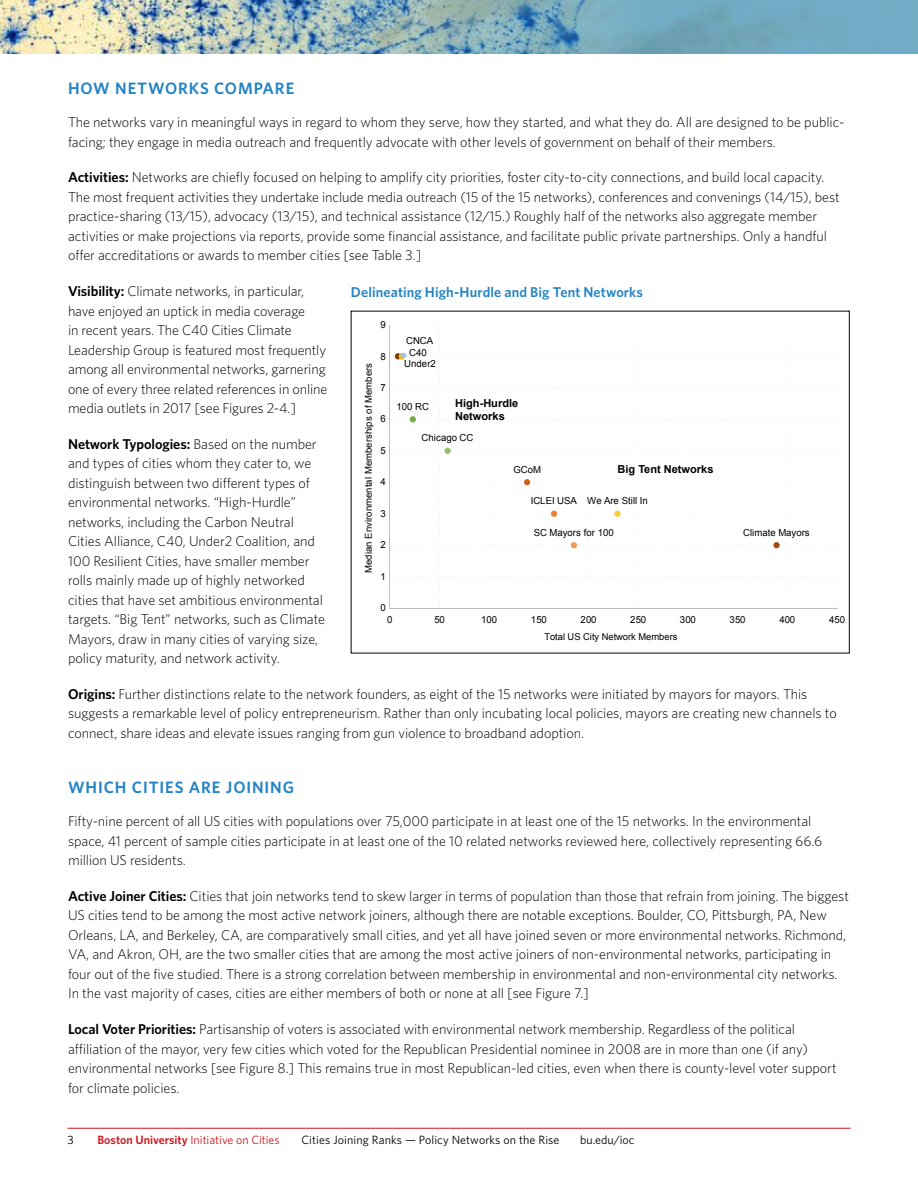
<style>
.page{position:relative;width:918px;height:1188px;background:#fff}
.page>*{position:absolute;margin:0;border:0;box-sizing:border-box;transform-origin:0 0}
.t1{font:600 16.5px "Whitney";letter-spacing:.055em;color:#2484c4}
.t2{font:300 14.25px/19.5px "Whitney";letter-spacing:-.005em;color:#000}
.t3{font:600 14.25px "Whitney";letter-spacing:.01em;color:#2484c4}
.t4{font:12px "Whitney";letter-spacing:.01em;color:#000}
.t5{font:12px "Whitney";color:#ce171e}
.t6{font:700 11.1px/13.6px "Arial";color:#000}
.t7{font:9.75px "Arial";letter-spacing:.005em;color:#000}
.t8{font:9.45px "Arial";letter-spacing:.005em;color:#000}
.s1{font-weight:600}
</style>
<div class="page">
<img style="left:0;top:0;width:918px;height:54px">
<hr style="left:68px;top:1128px;width:782px;height:1px;background:#ce171e">
<hr style="left:390px;top:325px;width:1px;height:283px;background:#bfbfbf">
<hr style="left:390px;top:608px;width:447px;height:1px;background:#bfbfbf">
<svg style="left:551px;top:511px;width:6px;height:6px"></svg>
<svg style="left:410px;top:416px;width:6px;height:6px"></svg>
<svg style="left:773px;top:542px;width:7px;height:6px"></svg>
<svg style="left:571px;top:542px;width:6px;height:6px"></svg>
<svg style="left:614px;top:511px;width:7px;height:6px"></svg>
<svg style="left:445px;top:448px;width:6px;height:6px"></svg>
<svg style="left:524px;top:479px;width:6px;height:6px"></svg>
<svg style="left:395px;top:352px;width:12px;height:7px"></svg>
<p class="t1" style="left:68px;top:77px;width:228px">HOW NETWORKS COMPARE</p>
<p class="t2" style="left:68px;top:112px;width:778px">The networks vary in meaningful ways in regard to whom they serve, how they started, and what they do. All are designed to be public&shy;facing; they engage in media outreach and frequently advocate with other levels of government on behalf of their members.</p>
<p class="t2" style="left:68px;top:167px;width:773px"><span class="s1">Activities:</span> Networks are chiefly focused on helping to amplify city priorities, foster city-to-city connections, and build local capacity.<br>The most frequent activities they undertake include media outreach (15 of the 15 networks), conferences and convenings (14/15), best practice-sharing (13/15), advocacy (13/15), and technical assistance (12/15.) Roughly half of the networks also aggregate member activities or make projections via reports, provide some financial assistance, and facilitate public private partnerships. Only a handful offer accreditations or awards to member cities [see Table 3.]</p>
<p class="t2" style="left:68px;top:281px;width:261px"><span class="s1">Visibility:</span> Climate networks, in particular, have enjoyed an uptick in media coverage<br>in recent years. The C40 Cities Climate Leadership Group is featured most frequently among all environmental networks, garnering one of every three related references in online media outlets in 2017 [see Figures 2-4.]</p>
<p class="t2" style="left:68px;top:434px;width:259px"><span class="s1">Network Typologies:</span> Based on the number and types of cities whom they cater to, we distinguish between two different types of environmental networks. “High-Hurdle” networks, including the Carbon Neutral Cities Alliance, C40, Under2 Coalition, and 100 Resilient Cities, have smaller member rolls mainly made up of highly networked cities that have set ambitious environmental targets. “Big Tent” networks, such as Climate Mayors, draw in many cities of varying size, policy maturity, and network activity.</p>
<p class="t2" style="left:68px;top:684px;width:770px"><span class="s1">Origins:</span> Further distinctions relate to the network founders, as eight of the 15 networks were initiated by mayors for mayors. This suggests a remarkable level of policy entrepreneurism. Rather than only incubating local policies, mayors are creating new channels to connect, share ideas and elevate issues ranging from gun violence to broadband adoption.</p>
<p class="t3" style="left:351px;top:283px;width:294px">Delineating High-Hurdle and Big Tent Networks</p>
<p class="t7" style="left:381px;top:318px;width:7px">9</p>
<p class="t7" style="left:406px;top:334px;width:29px">CNCA</p>
<p class="t7" style="left:404px;top:358px;width:33px">Under2</p>
<p class="t7" style="left:409px;top:346px;width:19px">C40</p>
<p class="t7" style="left:381px;top:350px;width:7px">8</p>
<p class="t8" style="left:362px;top:573px;width:212px;rotate:-90deg">Median Environmental Memberships of Members</p>
<p class="t7" style="left:381px;top:381px;width:7px">7</p>
<p class="t6" style="left:455px;top:396px;width:65px">High-Hurdle<br>Networks</p>
<p class="t7" style="left:397px;top:400px;width:34px">100 RC</p>
<p class="t7" style="left:381px;top:413px;width:7px">6</p>
<p class="t7" style="left:422px;top:431px;width:53px">Chicago CC</p>
<p class="t7" style="left:381px;top:444px;width:7px">5</p>
<p class="t6" style="left:618px;top:462px;width:98px">Big Tent Networks</p>
<p class="t7" style="left:513px;top:463px;width:29px">GCoM</p>
<p class="t7" style="left:381px;top:476px;width:7px">4</p>
<p class="t7" style="left:531px;top:494px;width:48px">ICLEI USA</p>
<p class="t7" style="left:587px;top:494px;width:62px">We Are Still In</p>
<p class="t7" style="left:381px;top:507px;width:7px">3</p>
<p class="t7" style="left:534px;top:526px;width:82px">SC Mayors for 100</p>
<p class="t7" style="left:743px;top:526px;width:68px">Climate Mayors</p>
<p class="t7" style="left:381px;top:538px;width:7px">2</p>
<p class="t7" style="left:381px;top:570px;width:7px">1</p>
<p class="t7" style="left:381px;top:602px;width:7px">0</p>
<p class="t7" style="left:387px;top:613px;width:7px">0</p>
<p class="t7" style="left:434px;top:613px;width:12px">50</p>
<p class="t7" style="left:481px;top:613px;width:17px">100</p>
<p class="t7" style="left:531px;top:613px;width:17px">150</p>
<p class="t7" style="left:581px;top:613px;width:17px">200</p>
<p class="t7" style="left:630px;top:613px;width:17px">250</p>
<p class="t7" style="left:680px;top:613px;width:17px">300</p>
<p class="t7" style="left:730px;top:613px;width:17px">350</p>
<p class="t7" style="left:779px;top:613px;width:17px">400</p>
<p class="t7" style="left:829px;top:613px;width:17px">450</p>
<p class="t8" style="left:544px;top:630px;width:135px">Total US City Network Members</p>
<p class="t1" style="left:68px;top:776px;width:228px">WHICH CITIES ARE JOINING</p>
<p class="t2" style="left:68px;top:811px;width:756px">Fifty-nine percent of all US cities with populations over 75,000 participate in at least one of the 15 networks. In the environmental space, 41 percent of sample cities participate in at least one of the 10 related networks reviewed here, collectively representing 66.6 million US residents.</p>
<p class="t2" style="left:68px;top:886px;width:782px"><span class="s1">Active Joiner Cities:</span> Cities that join networks tend to skew larger in terms of population than those that refrain from joining. The biggest US cities tend to be among the most active network joiners, although there are notable exceptions. Boulder, CO, Pittsburgh, PA, New Orleans, LA, and Berkeley, CA, are comparatively small cities, and yet all have joined seven or more environmental networks. Richmond, VA, and Akron, OH, are the two smaller cities that are among the most active joiners of non-environmental networks, participating in four out of the five studied. There is a strong correlation between membership in environmental and non-environmental city networks.<br>In the vast majority of cases, cities are either members of both or none at all [see Figure 7.]</p>
<p class="t2" style="left:68px;top:1019px;width:770px"><span class="s1">Local Voter Priorities:</span> Partisanship of voters is associated with environmental network membership. Regardless of the political affiliation of the mayor, very few cities which voted for the Republican Presidential nominee in 2008 are in more than one (if any) environmental networks [see Figure 8.] This remains true in most Republican-led cities, even when there is county-level voter support for climate policies.</p>
<p class="t4" style="left:68px;top:1131px;width:8px">3</p>
<p class="t5" style="left:98px;top:1131px;width:184px"><span class="s1">Boston University</span> Initiative on Cities</p>
<p class="t4" style="left:302px;top:1131px;width:260px">Cities Joining Ranks — Policy Networks on the Rise</p>
<p class="t4" style="left:580px;top:1131px;width:56px">bu.edu/ioc</p>
</div>
